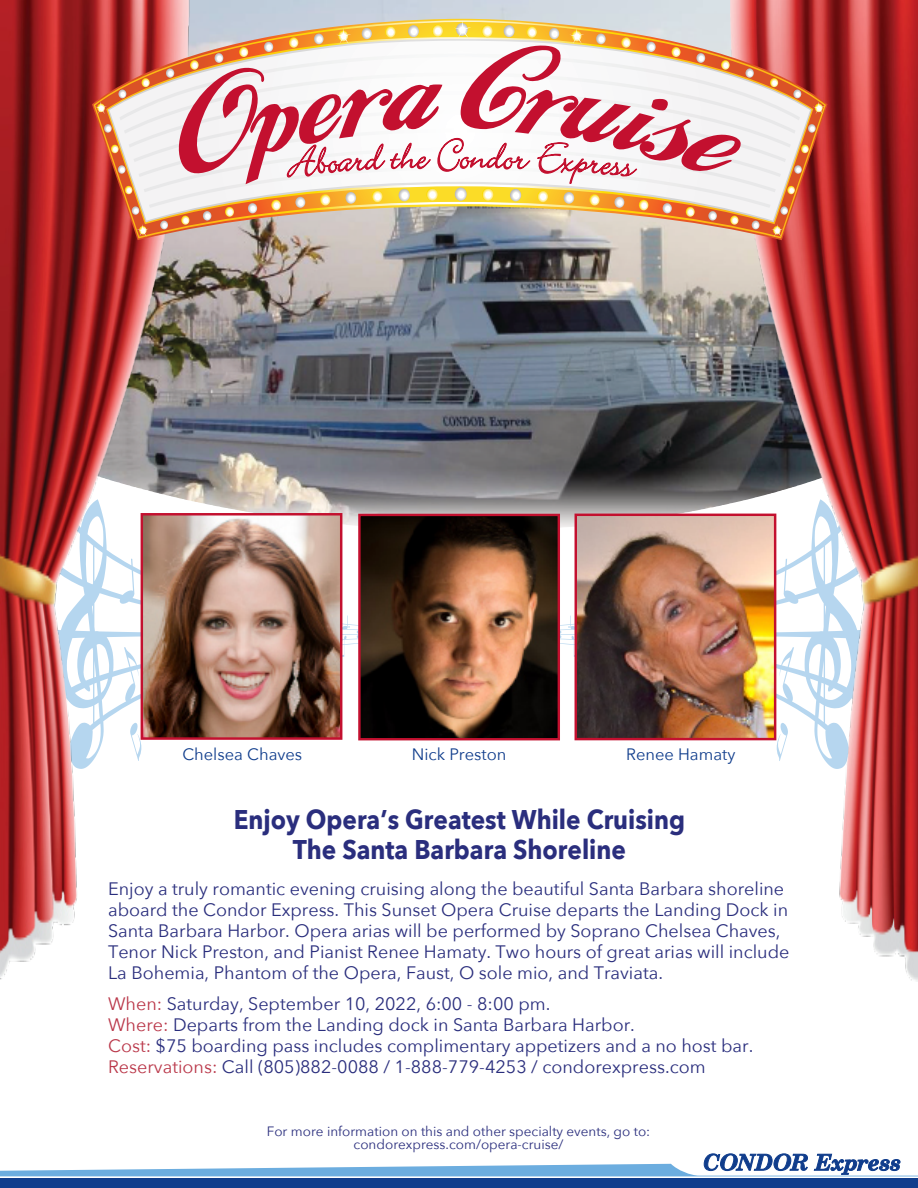
<style>
.page{position:relative;width:918px;height:1188px;background:#fff}
.page>*{position:absolute;margin:0;border:0;box-sizing:border-box;transform-origin:0 0}
.t1{font:700 27px/30px "Avenir Next";color:#2a2e7d;text-align:center;scale:.9 1}
.t2{font:18px/21px "Avenir Next";color:#2a2e7d}
.t3{font:16.5px "Avenir Next";color:#103d8c}
.t4{font:13.5px/13.5px "Avenir Next";color:#2a2e7d;text-align:center}
.s1{color:#ba384a}
</style>
<div class="page">
<svg style="left:0;top:1153px;width:918px;height:23px"></svg>
<div style="left:0;top:1179px;width:918px;height:9px;background:#103d8c"></div>
<img style="left:43px;top:0;width:688px;height:514px">
<svg style="left:196px;top:489px;width:221px;height:252px"></svg>
<svg style="left:501px;top:489px;width:230px;height:252px"></svg>
<img style="left:196px;top:516px;width:143px;height:221px">
<div style="left:141px;top:513px;width:201px;height:227px;border:2px solid #c3102f"></div>
<img style="left:361px;top:517px;width:196px;height:220px">
<div style="left:358px;top:514px;width:202px;height:226px;border:2px solid #c3102f"></div>
<img style="left:578px;top:517px;width:153px;height:220px">
<div style="left:575px;top:514px;width:201px;height:226px;border:2px solid #c3102f"></div>
<img style="left:0;top:1px;width:196px;height:979px">
<img style="left:731px;top:0;width:186px;height:982px">
<svg style="left:95px;top:22px;width:729px;height:215px;background:#d0846a"></svg>
<svg style="left:109px;top:41px;width:701px;height:180px;background:#cc6d4c"></svg>
<svg style="left:120px;top:36px;width:680px;height:172px"></svg>
<svg style="left:408px;top:25px;width:11px;height:12px"></svg>
<svg style="left:362px;top:28px;width:10px;height:11px"></svg>
<svg style="left:314px;top:34px;width:10px;height:10px"></svg>
<svg style="left:264px;top:42px;width:9px;height:3px"></svg>
<svg style="left:166px;top:68px;width:8px;height:10px"></svg>
<svg style="left:118px;top:90px;width:8px;height:8px"></svg>
<svg style="left:104px;top:124px;width:8px;height:9px"></svg>
<svg style="left:118px;top:165px;width:8px;height:9px"></svg>
<svg style="left:132px;top:206px;width:7px;height:9px"></svg>
<svg style="left:160px;top:221px;width:8px;height:8px"></svg>
<svg style="left:203px;top:211px;width:8px;height:10px"></svg>
<svg style="left:248px;top:203px;width:9px;height:10px"></svg>
<svg style="left:504px;top:25px;width:11px;height:12px"></svg>
<svg style="left:549px;top:28px;width:10px;height:11px"></svg>
<svg style="left:596px;top:34px;width:10px;height:10px"></svg>
<svg style="left:647px;top:42px;width:9px;height:3px"></svg>
<svg style="left:746px;top:68px;width:8px;height:10px"></svg>
<svg style="left:793px;top:90px;width:8px;height:8px"></svg>
<svg style="left:808px;top:124px;width:8px;height:9px"></svg>
<svg style="left:794px;top:165px;width:8px;height:9px"></svg>
<svg style="left:780px;top:206px;width:8px;height:9px"></svg>
<svg style="left:752px;top:221px;width:8px;height:8px"></svg>
<svg style="left:708px;top:211px;width:9px;height:10px"></svg>
<svg style="left:663px;top:203px;width:9px;height:10px"></svg>
<svg style="left:432px;top:24px;width:11px;height:13px"></svg>
<svg style="left:385px;top:26px;width:11px;height:12px"></svg>
<svg style="left:289px;top:37px;width:9px;height:8px"></svg>
<svg style="left:142px;top:78px;width:8px;height:9px"></svg>
<svg style="left:111px;top:145px;width:8px;height:8px"></svg>
<svg style="left:125px;top:186px;width:7px;height:8px"></svg>
<svg style="left:181px;top:216px;width:8px;height:9px"></svg>
<svg style="left:225px;top:207px;width:9px;height:10px"></svg>
<svg style="left:481px;top:25px;width:12px;height:12px"></svg>
<svg style="left:526px;top:26px;width:11px;height:12px"></svg>
<svg style="left:621px;top:37px;width:10px;height:8px"></svg>
<svg style="left:770px;top:78px;width:8px;height:9px"></svg>
<svg style="left:801px;top:145px;width:8px;height:8px"></svg>
<svg style="left:787px;top:186px;width:8px;height:8px"></svg>
<svg style="left:730px;top:216px;width:9px;height:9px"></svg>
<svg style="left:686px;top:207px;width:9px;height:10px"></svg>
<svg style="left:454px;top:20px;width:17px;height:19px"></svg>
<svg style="left:336px;top:28px;width:15px;height:16px"></svg>
<svg style="left:569px;top:28px;width:15px;height:16px"></svg>
<svg style="left:95px;top:102px;width:12px;height:13px"></svg>
<svg style="left:813px;top:102px;width:12px;height:13px"></svg>
<svg style="left:771px;top:224px;width:12px;height:13px"></svg>
<svg style="left:136px;top:224px;width:13px;height:13px"></svg>
<img style="left:271px;top:184px;width:377px;height:83px">
<svg style="left:178px;top:45px;width:564px;height:139px;fill:#f5f4f5"></svg>
<p class="t3" style="left:182px;top:744px;width:121px">Chelsea Chaves</p>
<p class="t3" style="left:412px;top:743px;width:96px">Nick Preston</p>
<p class="t3" style="left:626px;top:743px;width:111px">Renee Hamaty</p>
<h1 class="t1" style="left:234px;top:805px;width:503px">Enjoy Opera’s Greatest While Cruising<br>The Santa Barbara Shoreline</h1>
<p class="t2" style="left:108px;top:878px;width:683px">Enjoy a truly romantic evening cruising along the beautiful Santa Barbara shoreline aboard the Condor Express. This Sunset Opera Cruise departs the Landing Dock in Santa Barbara Harbor. Opera arias will be performed by Soprano Chelsea Chaves, Tenor Nick Preston, and Pianist Renee Hamaty. Two hours of great arias will include La Bohemia, Phantom of the Opera, Faust, O sole mio, and Traviata.</p>
<p class="t2" style="left:108px;top:994px;width:647px"><span class="s1">When:</span> Saturday, September 10, 2022, 6:00 - 8:00 pm.<br><span class="s1">Where:</span> Departs from the Landing dock in Santa Barbara Harbor.<br><span class="s1">Cost:</span> $75 boarding pass includes complimentary appetizers and a no host bar.<br><span class="s1">Reservations:</span> Call (805)882-0088 / 1-888-779-4253 / condorexpress.com</p>
<p class="t4" style="left:267px;top:1125px;width:385px">For more information on this and other specialty events, go to: condorexpress.com/opera-cruise/</p>
</div>
